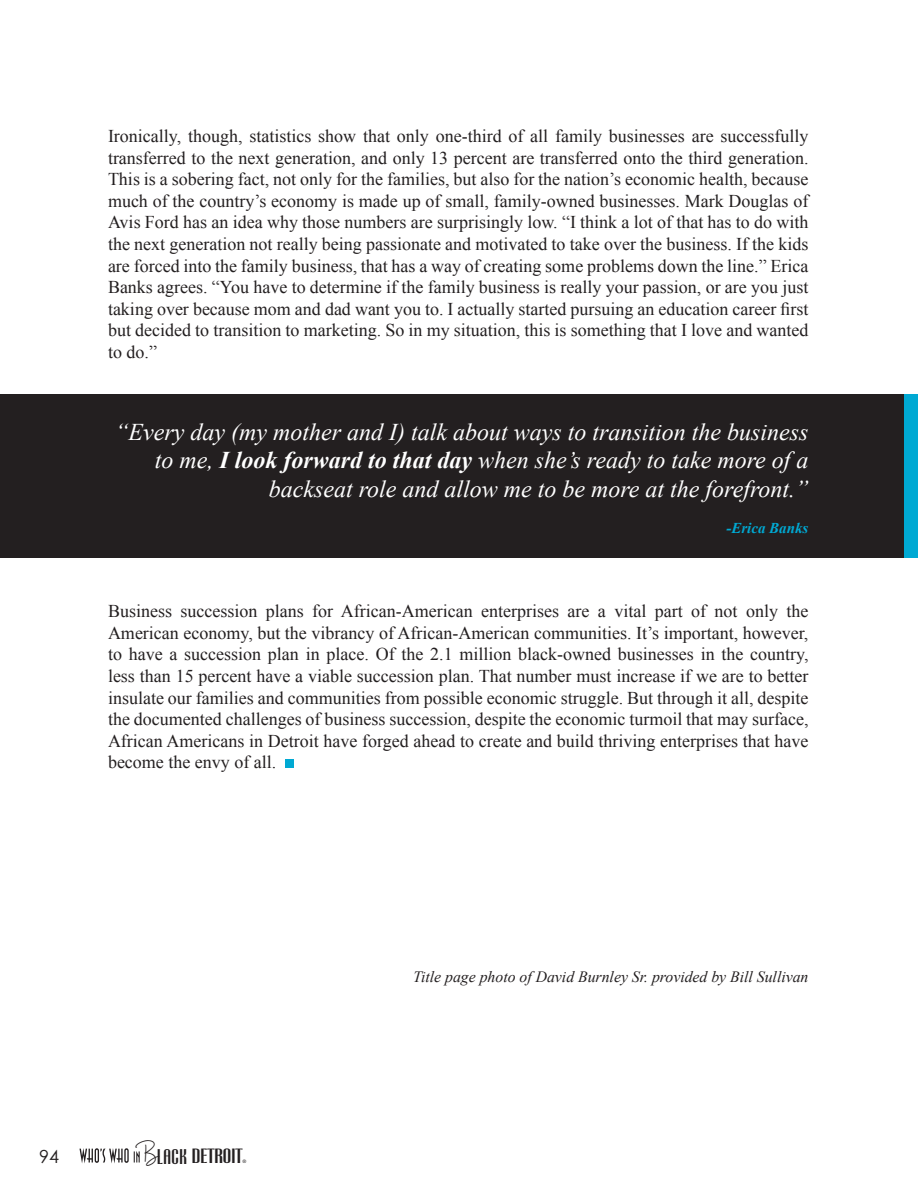
<style>
.page{position:relative;width:918px;height:1188px;background:#fff}
.page>*{position:absolute;margin:0;border:0;box-sizing:border-box;transform-origin:0 0}
.t1{font:italic 24px/28.8px "Times New Roman";color:#fff;text-align:right}
.t2{font:21.6px "Cg Radiant Bd Ex Cd";letter-spacing:-.025em;color:#231f20;scale:1.18 1}
.t3{font:18px/21.6px "Times New Roman";color:#231f20;text-align:justify}
.t4{font:18px "Century Gothic";color:#231f20}
.t5{font:italic 15.75px "Times New Roman";color:#231f20}
.t6{font:italic 700 15px "Times New Roman";color:#00a9d3}
.t7{font:4.8px "Anna";color:#231f20}
.s1{font-weight:700}
.s2{font-family:"Dartangnon ITC";font-size:23.7px}
.s3{font-size:22.2px}
</style>
<div class="page">
<div style="left:0;top:395px;width:918px;height:163px;background:#231f20"></div>
<div style="left:904px;top:394px;width:14px;height:164px;background:#00a9d3"></div>
<div style="left:285px;top:759px;width:9px;height:9px;background:#00a9d3"></div>
<svg style="left:79px;top:1148px;width:61px;height:15px"></svg>
<p class="t3" style="left:108px;top:125px;width:702px">Ironically, though, statistics show that only one-third of all family businesses are successfully transferred to the next generation, and only 13 percent are transferred onto the third generation.<br>This is a sobering fact, not only for the families, but also for the nation’s economic health, because much of the country’s economy is made up of small, family-owned businesses. Mark Douglas of Avis Ford has an idea why those numbers are surprisingly low. “I think a lot of that has to do with the next generation not really being passionate and motivated to take over the business. If the kids are forced into the family business, that has a way of creating some problems down the line.” Erica Banks agrees. “You have to determine if the family business is really your passion, or are you just taking over because mom and dad want you to. I actually started pursuing an education career first but decided to transition to marketing. So in my situation, this is something that I love and wanted to do.”</p>
<h1 class="t1" style="left:115px;top:417px;width:695px">“Every day (my mother and I) talk about ways to transition the business to me, <span class="s1">I look forward to that day</span> when she’s ready to take more of a backseat role and allow me to be more at the forefront.”</h1>
<p class="t6" style="left:726px;top:518px;width:84px">-Erica Banks</p>
<p class="t3" style="left:108px;top:600px;width:702px">Business succession plans for African-American enterprises are a vital part of not only the American economy, but the vibrancy of African-American communities. It’s important, however, to have a succession plan in place. Of the 2.1 million black-owned businesses in the country, less than 15 percent have a viable succession plan. That number must increase if we are to better insulate our families and communities from possible economic struggle. But through it all, despite the documented challenges of business succession, despite the economic turmoil that may surface, African Americans in Detroit have forged ahead to create and build thriving enterprises that have become the envy of all.</p>
<p class="t4" style="left:39px;top:1145px;width:21px">94</p>
<p class="t2" style="left:139px;top:1144px;width:89px"><span class="s2">B</span><span class="s3">LACK</span> DETROIT</p>
<p class="t7" style="left:243px;top:1159px;width:5px">®</p>
<p class="t5" style="left:413px;top:966px;width:397px">Title page photo of David Burnley Sr. provided by Bill Sullivan</p>
</div>
